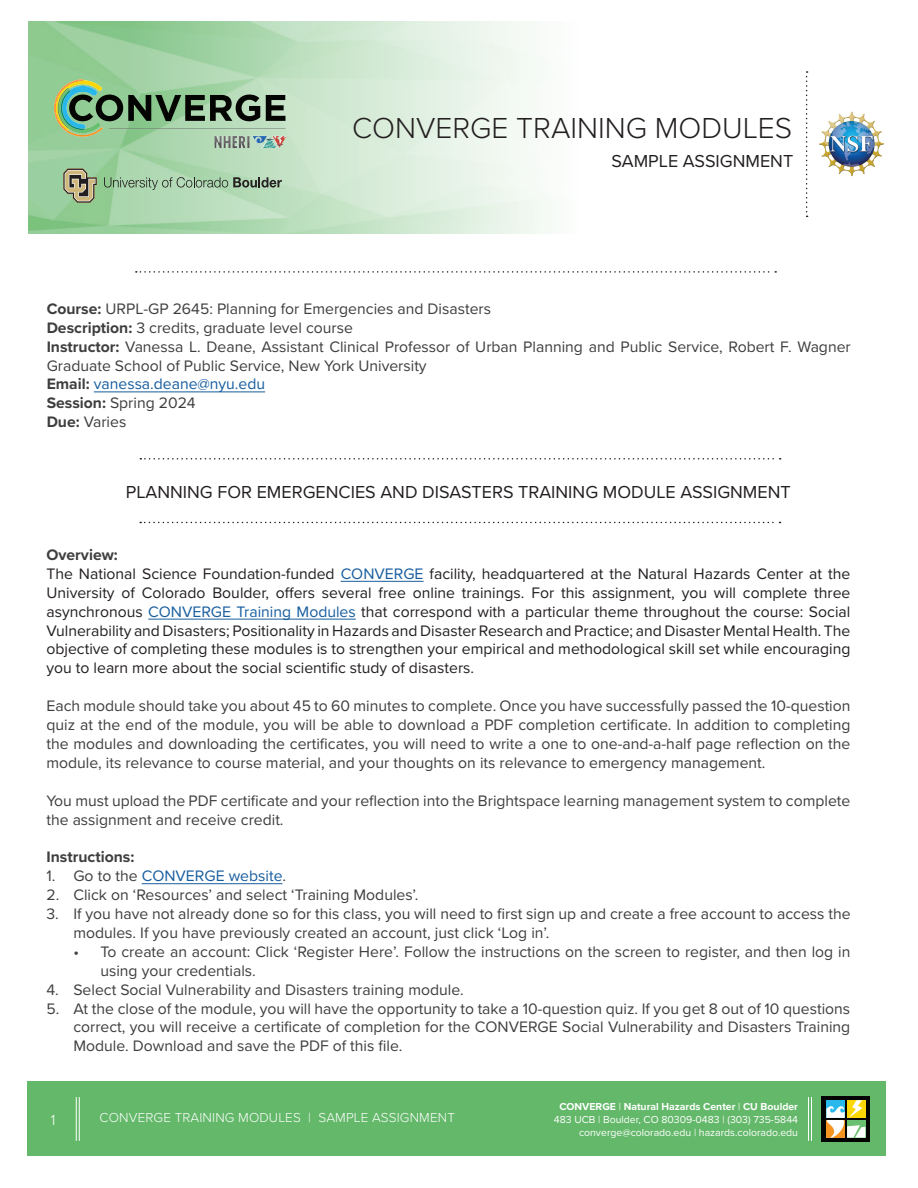
<style>
.page{position:relative;width:918px;height:1188px;background:#fff}
.page>*{position:absolute;margin:0;border:0;box-sizing:border-box;transform-origin:0 0}
.t1{font:300 30px "Proxima Nova";color:#231f20}
.t2{font:18px "Proxima Nova";color:#231f20}
.t3{font:15.75px/18.9px "Proxima Nova";color:#3e3e3f}
.t4{font:15.75px/18.9px "Proxima Nova";color:#231f20}
.t5{font:15.75px "Proxima Nova";color:#175d9e}
.t6{font:700 15.75px "Proxima Nova";color:#3e3e3f}
.t7{font:300 15px "Proxima Nova";color:#fff}
.t8{font:300 13.5px "Proxima Nova";letter-spacing:.01em;color:#fff}
.t9{font:10.5px/12.6px "Proxima Nova";color:#fff;text-align:right}
.s1{font-weight:700}
.s2{color:#175d9e}
.s3{font-weight:700;color:#3e3e3f}
.s4{color:#3e3e3f}
</style>
<div class="page">
<div style="left:32px;top:1082px;width:854px;height:74px;background:#64b86a"></div>
<hr style="left:79px;top:1097px;width:1px;height:44px;background:#fff">
<hr style="left:76px;top:1097px;width:1px;height:44px;background:#fff">
<hr style="left:811px;top:1097px;width:1px;height:44px;background:#fff">
<hr style="left:808px;top:1097px;width:1px;height:44px;background:#fff">
<hr style="left:94px;top:391px;width:171px;height:1px;background:#175d9e">
<div style="left:822px;top:1096px;width:48px;height:46px;background:#040503"></div>
<svg style="left:826px;top:1100px;width:39px;height:38px"></svg>
<img style="left:29px;top:22px;width:515px;height:211px">
<svg style="left:136px;top:271px;width:640px;height:2px"></svg>
<svg style="left:140px;top:522px;width:641px;height:1px"></svg>
<hr style="left:341px;top:581px;width:83px;height:1px;background:#175d9e">
<hr style="left:148px;top:619px;width:208px;height:1px;background:#175d9e">
<hr style="left:142px;top:883px;width:140px;height:1px;background:#175d9e">
<svg style="left:140px;top:458px;width:641px;height:2px"></svg>
<svg style="left:806px;top:71px;width:2px;height:146px"></svg>
<img style="left:252px;top:136px;width:35px;height:12px">
<svg style="left:54px;top:79px;width:231px;height:58px;background:#7fa480"></svg>
<svg style="left:104px;top:177px;width:178px;height:13px;background:#90af91"></svg>
<svg style="left:63px;top:168px;width:34px;height:35px"></svg>
<img style="left:819px;top:111px;width:65px;height:66px">
<h1 class="t1" style="left:352px;top:105px;width:442px">CONVERGE TRAINING MODULES</h1>
<p class="t2" style="left:612px;top:147px;width:183px">SAMPLE ASSIGNMENT</p>
<p class="t3" style="left:47px;top:298px;width:806px"><span class="s1">Course:</span> URPL-GP 2645: Planning for Emergencies and Disasters<br><span class="s1">Description:</span> 3 credits, graduate level course<br><span class="s1">Instructor:</span> Vanessa L. Deane, Assistant Clinical Professor of Urban Planning and Public Service, Robert F. Wagner Graduate School of Public Service, New York University<br><span class="s1">Email:</span> <span class="s2">vanessa.deane@nyu.edu<br></span><span class="s1">Session:</span> Spring 2024<br><span class="s1">Due:</span> Varies</p>
<p class="t2" style="left:126px;top:479px;width:666px">PLANNING FOR EMERGENCIES AND DISASTERS TRAINING MODULE ASSIGNMENT</p>
<p class="t4" style="left:46px;top:545px;width:806px"><span class="s3">Overview:<br></span>The National Science Foundation-funded <span class="s2">CONVERGE</span> facility, headquartered at the Natural Hazards Center at the University of Colorado Boulder, offers several free online trainings. For this assignment, you will complete three asynchronous <span class="s2">CONVERGE Training Modules</span> that correspond with a particular theme throughout the course: Social Vulnerability and Disasters; Positionality in Hazards and Disaster Research and Practice; and Disaster Mental Health. The objective of completing these modules is to strengthen your empirical and methodological skill set while encouraging you to learn more about the social scientific study of disasters.</p>
<p class="t3" style="left:46px;top:696px;width:806px;text-align:justify">Each module should take you about 45 to 60 minutes to complete. Once you have successfully passed the 10-question quiz at the end of the module, you will be able to download a PDF completion certificate. In addition to completing the modules and downloading the certificates, you will need to write a one to one-and-a-half page reflection on the module, its relevance to course material, and your thoughts on its relevance to emergency management.</p>
<p class="t3" style="left:46px;top:790px;width:805px">You must upload the PDF certificate and your reflection into the Brightspace learning management system to complete the assignment and receive credit.</p>
<p class="t6" style="left:46px;top:845px;width:89px">Instructions:</p>
<p class="t5" style="left:46px;top:864px;width:241px"><span class="s4">1. Go to the</span> CONVERGE website<span class="s4">.</span></p>
<p class="t3" style="left:46px;top:885px;width:374px">2. Click on ‘Resources’ and select ‘Training Modules’.</p>
<p class="t3" style="left:73px;top:904px;width:779px;text-indent:-27px">3. If you have not already done so for this class, you will need to first sign up and create a free account to access the modules. If you have previously created an account, just click ‘Log in’.</p>
<p class="t3" style="left:100px;top:941px;width:751px;text-indent:-27px">• To create an account: Click ‘Register Here’. Follow the instructions on the screen to register, and then log in using your credentials.</p>
<p class="t3" style="left:46px;top:979px;width:419px">4. Select Social Vulnerability and Disasters training module.</p>
<p class="t3" style="left:73px;top:998px;width:778px;text-align:justify;text-indent:-27px">5. At the close of the module, you will have the opportunity to take a 10-question quiz. If you get 8 out of 10 questions correct, you will receive a certificate of completion for the CONVERGE Social Vulnerability and Disasters Training Module. Download and save the PDF of this file.</p>
<p class="t7" style="left:51px;top:1109px;width:6px">1</p>
<p class="t8" style="left:100px;top:1107px;width:357px">CONVERGE TRAINING MODULES | SAMPLE ASSIGNMENT</p>
<p class="t9" style="left:554px;top:1100px;width:246px"><span class="s1">CONVERGE</span> | <span class="s1">Natural Hazards Center</span> | <span class="s1">CU Boulder<br></span>483 UCB | Boulder, CO 80309-0483 | (303) 735-5844 converge@colorado.edu | hazards.colorado.edu</p>
</div>
